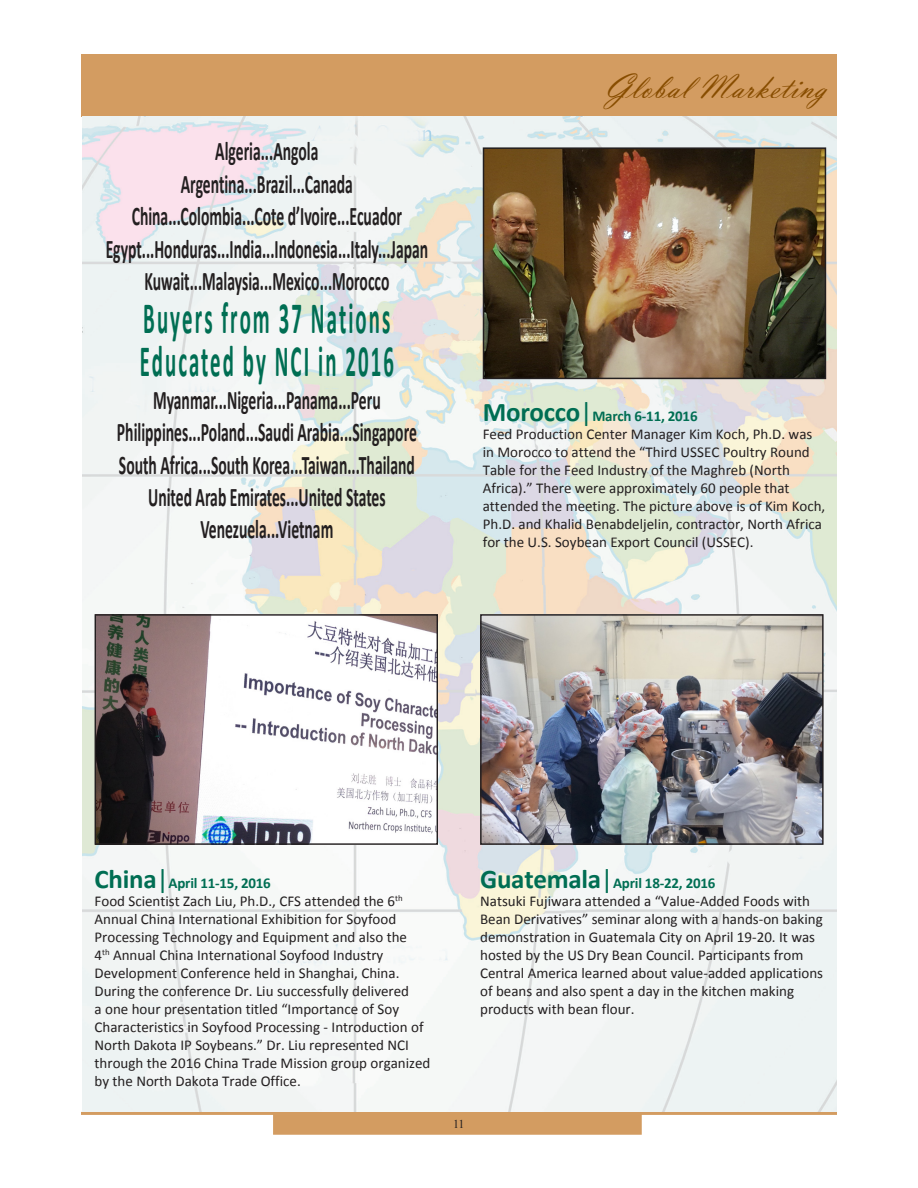
<style>
.page{position:relative;width:918px;height:1188px;background:#fff}
.page>*{position:absolute;margin:0;border:0;box-sizing:border-box;transform-origin:0 0}
.No_Spacing{font:700 45px "Calibri";letter-spacing:.1em;color:#006e53;scale:.46 1}
.t1{font:36px "Vladimir Script";color:#884d00}
.t2{font:700 27px "Calibri";color:#231f20;scale:.58 1}
.t3{font:15px/18px "Calibri";color:#231f20}
.t4{font:700 15px "Calibri";letter-spacing:-.015em;color:#006e53}
.t5{font:12px "Times New Roman";color:#231f20}
.s1{font-size:27px}
.s2{font-weight:400;font-size:27px}
</style>
<div class="page">
<div style="left:81px;top:54px;width:756px;height:62px;background:#d39c61"></div>
<div style="left:273px;top:1113px;width:369px;height:22px;background:#d39c61;border:2px solid #d39c61"></div>
<hr style="left:81px;top:1112px;width:756px;height:3px;background:#d39c61">
<img style="left:82px;top:116px;width:755px;height:996px">
<img style="left:486px;top:150px;width:337px;height:226px">
<div style="left:483px;top:147px;width:343px;height:232px;border:2px solid #231f20"></div>
<img style="left:97px;top:616px;width:339px;height:227px">
<div style="left:95px;top:614px;width:343px;height:231px;border:1px solid #231f20"></div>
<img style="left:482px;top:616px;width:340px;height:227px">
<div style="left:480px;top:614px;width:344px;height:231px;border:1px solid #231f20"></div>
<p class="t2" style="left:215px;top:134px;width:180px">Algeria...Angola</p>
<p class="t2" style="left:181px;top:167px;width:298px">Argentina...Brazil...Canada</p>
<p class="t2" style="left:132px;top:199px;width:468px">China...Colombia...Cote d’Ivoire...Ecuador</p>
<p class="t2" style="left:106px;top:231px;width:558px">Egypt...Honduras...India...Indonesia...Italy...Japan</p>
<p class="t2" style="left:144px;top:264px;width:424px">Kuwait...Malaysia...Mexico...Morocco</p>
<p class="No_Spacing" style="left:143px;top:290px;width:539px">Buyers from 37 Nations</p>
<p class="No_Spacing" style="left:140px;top:333px;width:554px">Educated by NCI in 2016</p>
<p class="t2" style="left:153px;top:383px;width:394px">Myanmar...Nigeria...Panama...Peru</p>
<p class="t2" style="left:117px;top:415px;width:519px">Philippines...Poland...Saudi Arabia...Singapore</p>
<p class="t2" style="left:119px;top:447px;width:512px">South Africa...South Korea...Taiwan...Thailand</p>
<p class="t2" style="left:148px;top:480px;width:411px">United Arab Emirates...United States</p>
<p class="t2" style="left:200px;top:512px;width:231px">Venezuela...Vietnam</p>
<p class="t1" style="left:605px;top:66px;width:223px">Global Marketing</p>
<p class="t4" style="left:483px;top:406px;width:216px"><span class="s1">Morocco</span><span class="s2">|</span>March 6-11, 2016</p>
<p class="t3" style="left:483px;top:425px;width:344px">Feed Production Center Manager Kim Koch, Ph.D. was in Morocco to attend the “Third USSEC Poultry Round Table for the Feed Industry of the Maghreb (North Africa).” There were approximately 60 people that attended the meeting. The picture above is of Kim Koch, Ph.D. and Khalid Benabdeljelin, contractor, North Africa for the U.S. Soybean Export Council (USSEC).</p>
<p class="t4" style="left:95px;top:873px;width:178px"><span class="s1">China</span><span class="s2">|</span>April 11-15, 2016</p>
<p class="t3" style="left:95px;top:892px;width:337px">Food Scientist Zach Liu, Ph.D., CFS attended the 6<sup>th </sup>Annual China International Exhibition for Soyfood Processing Technology and Equipment and also the<br>4<sup>th</sup> Annual China International Soyfood Industry Development Conference held in Shanghai, China.<br>During the conference Dr. Liu successfully delivered<br>a one hour presentation titled “Importance of Soy Characteristics in Soyfood Processing - Introduction of North Dakota IP Soybeans.” Dr. Liu represented NCI through the 2016 China Trade Mission group organized by the North Dakota Trade Office.</p>
<p class="t4" style="left:480px;top:873px;width:237px"><span class="s1">Guatemala</span><span class="s2">|</span>April 18-22, 2016</p>
<p class="t3" style="left:480px;top:892px;width:344px">Natsuki Fujiwara attended a “Value-Added Foods with Bean Derivatives” seminar along with a hands-on baking demonstration in Guatemala City on April 19-20. It was hosted by the US Dry Bean Council. Participants from Central America learned about value-added applications of beans and also spent a day in the kitchen making products with bean flour.</p>
<p class="t5" style="left:453px;top:1116px;width:13px">11</p>
</div>
